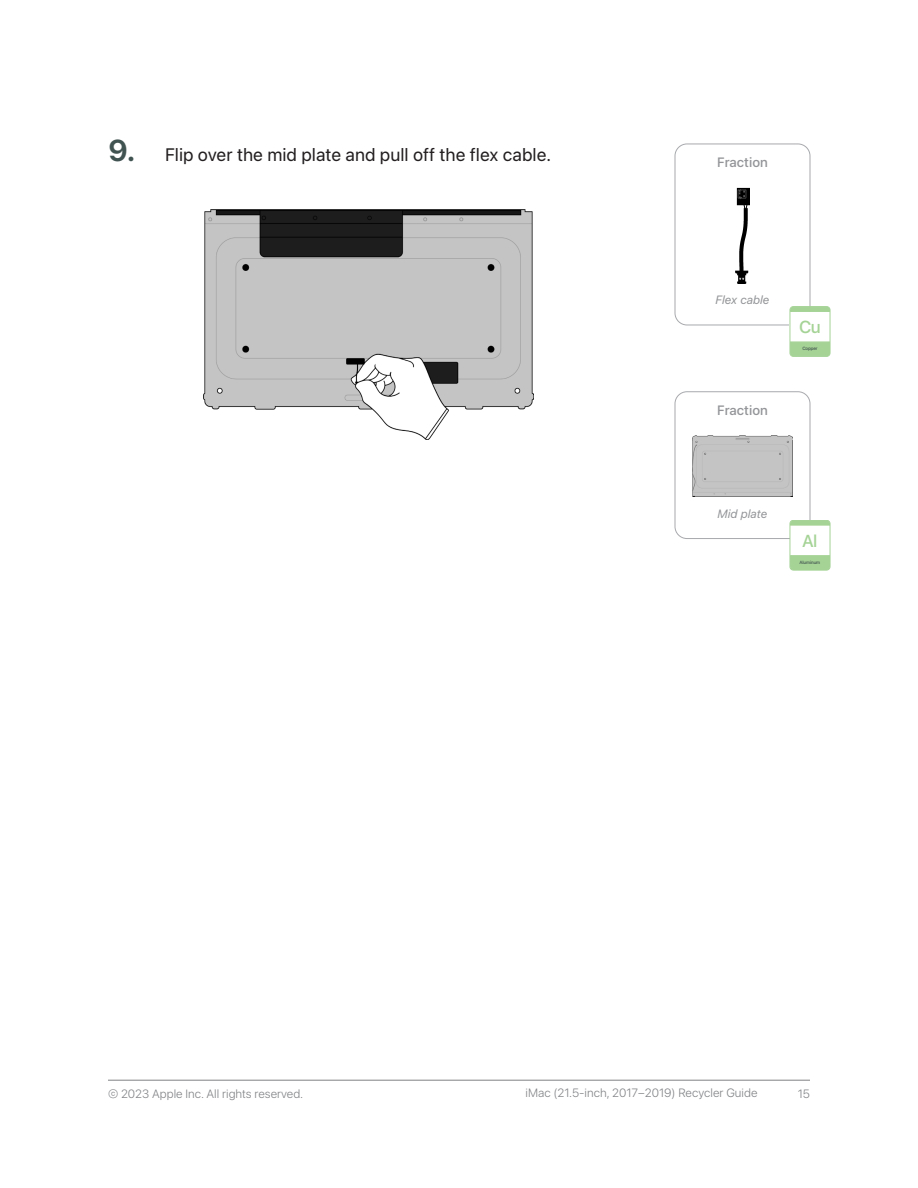
<style>
.page{position:relative;width:918px;height:1188px;background:#fff}
.page>*{position:absolute;margin:0;border:0;box-sizing:border-box;transform-origin:0 0}
.t1{font:18px "SF Hello";color:#231f20}
.t2{font:500 17.25px "SF Hello";color:#a5d396}
.Fraction__Heading{font:500 13.5px "SF Hello";color:#939598}
.t3{font:300 12px "SF Hello";color:#808285}
.Fraction__Description{font:italic 12px "SF Hello";color:#939598}
.t4{font:500 4.65px "SF Hello";letter-spacing:-.02em;color:#41524f}
.s1{font-weight:600;font-size:30px;color:#415350}
</style>
<div class="page">
<hr style="left:108px;top:1080px;width:702px;height:1px;background:#808285">
<img style="left:204px;top:209px;width:329px;height:231px">
<div style="left:675px;top:144px;width:135px;height:181px;border:1px solid #a8a9ad;border-radius:12px"></div>
<div style="left:675px;top:391px;width:135px;height:148px;border:1px solid #a8a9ad;border-radius:12px"></div>
<img style="left:736px;top:188px;width:13px;height:95px">
<img style="left:692px;top:435px;width:101px;height:62px">
<div style="left:790px;top:312px;width:40px;height:32px;background:#fff"></div>
<svg style="left:790px;top:341px;width:40px;height:16px"></svg>
<svg style="left:790px;top:306px;width:40px;height:6px"></svg>
<div style="left:790px;top:306px;width:40px;height:51px;border:1px solid #a5d396;border-radius:3px"></div>
<div style="left:790px;top:525px;width:40px;height:32px;background:#fff"></div>
<svg style="left:790px;top:555px;width:40px;height:15px"></svg>
<svg style="left:790px;top:520px;width:40px;height:6px"></svg>
<div style="left:790px;top:520px;width:40px;height:50px;border:1px solid #a5d396;border-radius:3px"></div>
<p class="t1" style="left:108px;top:144px;width:445px"><span class="s1">9.</span> Flip over the mid plate and pull off the flex cable.</p>
<p class="Fraction__Heading" style="left:717px;top:155px;width:52px">Fraction</p>
<p class="Fraction__Description" style="left:716px;top:293px;width:55px">Flex cable</p>
<p class="Fraction__Heading" style="left:717px;top:403px;width:52px">Fraction</p>
<p class="t2" style="left:799px;top:317px;width:23px">Cu</p>
<p class="t4" style="left:802px;top:346px;width:17px">Copper</p>
<p class="Fraction__Description" style="left:718px;top:506px;width:51px">Mid plate</p>
<p class="t2" style="left:802px;top:531px;width:17px">Al</p>
<p class="t4" style="left:800px;top:560px;width:22px">Aluminum</p>
<p class="t3" style="left:108px;top:1087px;width:197px">© 2023 Apple Inc. All rights reserved.</p>
<p class="t3" style="left:526px;top:1086px;width:233px">iMac (21.5-inch, 2017–2019) Recycler Guide</p>
<p class="t3" style="left:798px;top:1087px;width:14px">15</p>
</div>
